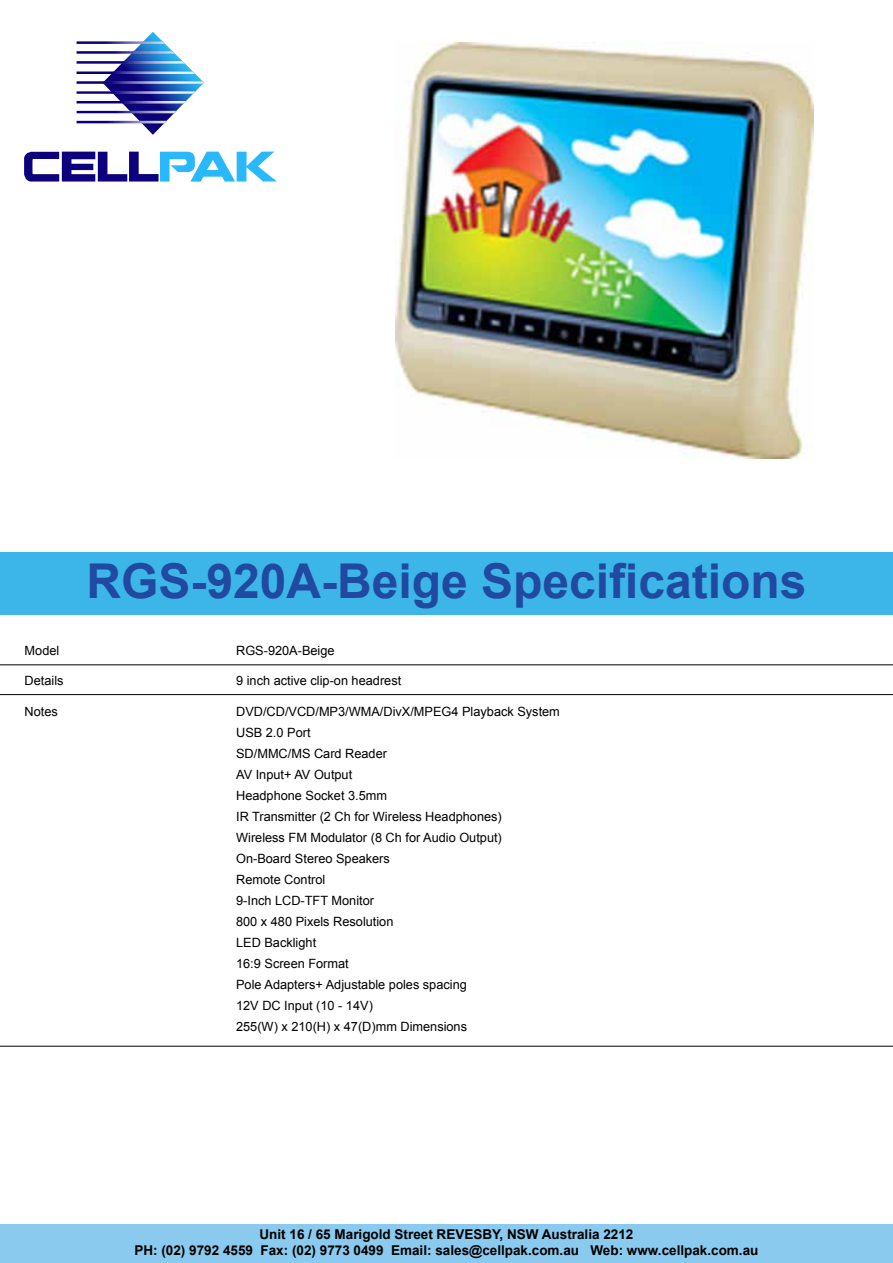
<style>
.page{position:relative;width:893px;height:1263px;background:#fff}
.page>*{position:absolute;margin:0;border:0;box-sizing:border-box;transform-origin:0 0}
.t1{font:700 48px "Arial";color:#21499f}
.t2{font:700 13.5px/16.2px "Arial";color:#000;text-align:center}
.t3{font:12.75px/21px "Arial";color:#000}
</style>
<div class="page">
<img style="left:395px;top:43px;width:418px;height:415px">
<div style="left:0;top:552px;width:893px;height:62px;background:#3cb5e8"></div>
<div style="left:0;top:1224px;width:893px;height:39px;background:#8acaef"></div>
<svg style="left:76px;top:32px;width:128px;height:103px"></svg>
<svg style="left:24px;top:151px;width:253px;height:31px"></svg>
<hr style="left:0;top:664px;width:893px;height:1px;background:#000">
<hr style="left:0;top:694px;width:893px;height:1px;background:#000">
<hr style="left:0;top:1046px;width:893px;height:1px;background:#000">
<h1 class="t1" style="left:86px;top:549px;width:722px">RGS-920A-Beige Specifications</h1>
<p class="t3" style="left:25px;top:640px;width:36px">Model</p>
<p class="t3" style="left:236px;top:640px;width:100px">RGS-920A-Beige</p>
<p class="t3" style="left:25px;top:671px;width:40px">Details</p>
<p class="t3" style="left:236px;top:671px;width:167px">9 inch active clip-on headrest</p>
<p class="t3" style="left:25px;top:701px;width:35px">Notes</p>
<p class="t3" style="left:236px;top:701px;width:325px">DVD/CD/VCD/MP3/WMA/DivX/MPEG4 Playback System<br>USB 2.0 Port<br>SD/MMC/MS Card Reader<br>AV Input+ AV Output<br>Headphone Socket 3.5mm<br>IR Transmitter (2 Ch for Wireless Headphones)<br>Wireless FM Modulator (8 Ch for Audio Output)<br>On-Board Stereo Speakers<br>Remote Control<br>9-Inch LCD-TFT Monitor<br>800 x 480 Pixels Resolution<br>LED Backlight<br>16:9 Screen Format<br>Pole Adapters+ Adjustable poles spacing<br>12V DC Input (10 - 14V)<br>255(W) x 210(H) x 47(D)mm Dimensions</p>
<p class="t2" style="left:134px;top:1226px;width:625px">Unit 16 / 65 Marigold Street REVESBY, NSW Australia 2212<br>PH: (02) 9792 4559 Fax: (02) 9773 0499 Email: sales@cellpak.com.au Web: www.cellpak.com.au</p>
</div>
